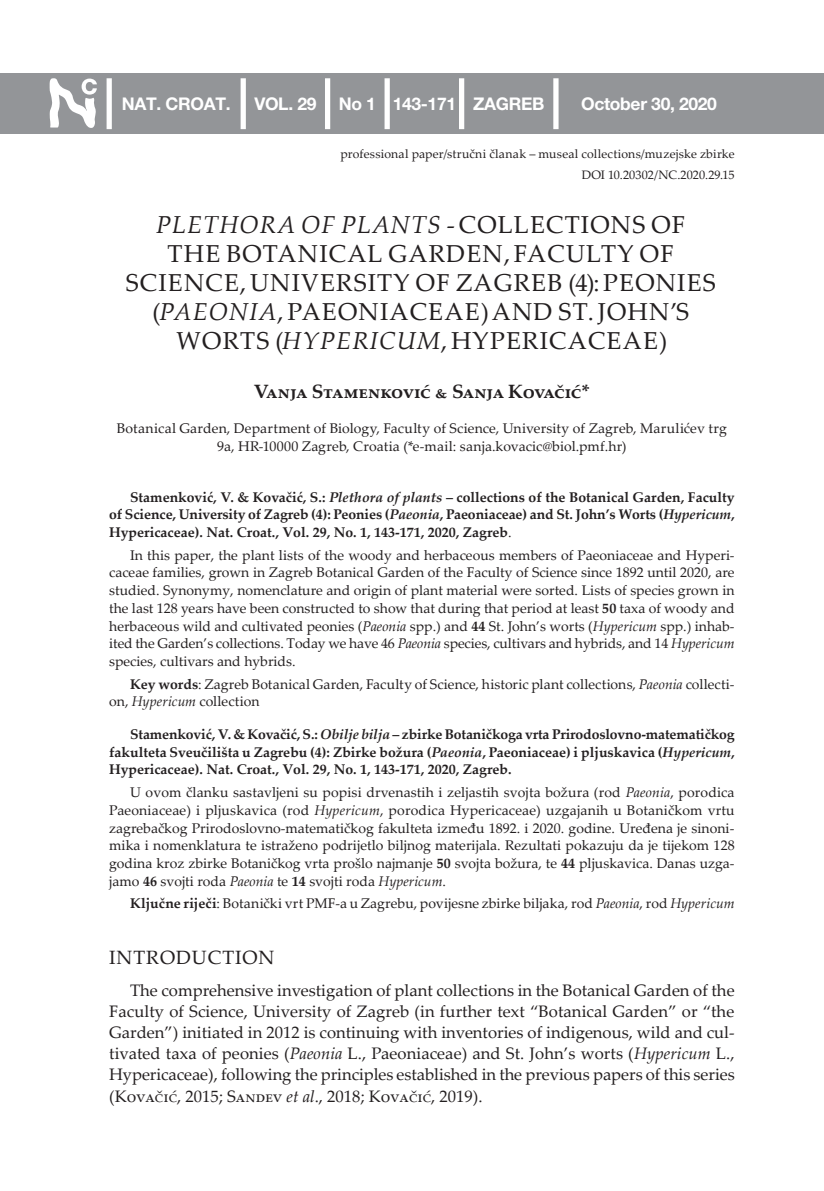
<style>
.page{position:relative;width:824px;height:1191px;background:#fff}
.page>*{position:absolute;margin:0;border:0;box-sizing:border-box;transform-origin:0 0}
.naslov_glavni{font:24.5px/29.1px "Palatino Linotype";letter-spacing:.05em;color:#231f20;text-align:center}
.autor{font:700 19.25px "Palatino Linotype";letter-spacing:-.015em;color:#231f20}
._01_PODNASLOV{font:19.25px "Palatino Linotype";letter-spacing:.05em;color:#231f20}
.t1{font:700 17.5px "Helvetica Neue LT Pro";letter-spacing:-.02em;color:#fff}
.Body_text{font:16.62px/21.2px "Palatino Linotype";letter-spacing:-.005em;color:#231f20;text-align:justify}
.Body_uvodni_text{font:14px/17.7px "Palatino Linotype";color:#231f20;text-align:justify}
.Body_uvodni_text-2{font:700 14px/17.7px "Palatino Linotype";color:#231f20;text-align:justify}
.keywords{font:14px/17.7px "Palatino Linotype";letter-spacing:.005em;color:#231f20}
.adresa{font:14px/17.8px "Palatino Linotype";letter-spacing:.005em;color:#231f20;text-align:center}
.DOI_glava{font:12.25px "Palatino Linotype";letter-spacing:.015em;color:#231f20}
.s1{font-style:italic}
.s2{font-weight:400}
.s3{font-weight:700}
</style>
<div class="page">
<div style="left:0;top:73px;width:823px;height:61px;background:#939598"></div>
<div style="left:107px;top:78px;width:5px;height:51px;background:#fff"></div>
<div style="left:240px;top:78px;width:6px;height:51px;background:#fff"></div>
<div style="left:325px;top:78px;width:5px;height:51px;background:#fff"></div>
<div style="left:384px;top:78px;width:6px;height:51px;background:#fff"></div>
<div style="left:459px;top:78px;width:5px;height:51px;background:#fff"></div>
<div style="left:553px;top:78px;width:5px;height:51px;background:#fff"></div>
<svg style="left:50px;top:78px;width:47px;height:50px"></svg>
<p class="t1" style="left:122px;top:93px;width:110px">NAT. CROAT.</p>
<p class="t1" style="left:254px;top:93px;width:64px">VOL. 29</p>
<p class="t1" style="left:339px;top:93px;width:207px">No 1 143-171 ZAGREB</p>
<p class="t1" style="left:581px;top:93px;width:137px">October 30, 2020</p>
<p class="DOI_glava" style="left:340px;top:145px;width:395px">professional paper/stručni članak – museal collections/muzejske zbirke</p>
<p class="DOI_glava" style="left:581px;top:166px;width:154px">DOI 10.20302/NC.2020.29.15</p>
<p class="naslov_glavni" style="left:126px;top:209px;width:591px"><span class="s1">PLETHORA OF PLANTS</span> - COLLECTIONS OF<br>THE BOTANICAL GARDEN, FACULTY OF SCIENCE, UNIVERSITY OF ZAGREB (4): PEONIES (<span class="s1">PAEONIA</span>, PAEONIACEAE) AND ST. JOHN’S WORTS (<span class="s1">HYPERICUM</span>, HYPERICACEAE)</p>
<p class="autor" style="left:254px;top:378px;width:338px">Vanja Stamenković &amp; Sanja Kovačić*</p>
<p class="adresa" style="left:117px;top:419px;width:611px">Botanical Garden, Department of Biology, Faculty of Science, University of Zagreb, Marulićev trg<br>9a, HR-10000 Zagreb, Croatia (*e-mail: sanja.kovacic@biol.pmf.hr)</p>
<p class="Body_uvodni_text-2" style="left:109px;top:487px;width:627px;text-indent:21px">Stamenković, V. &amp; Kovačić, S.: <span class="s1">Plethora of plants</span> – collections of the Botanical Garden, Faculty of Science, University of Zagreb (4): Peonies (<span class="s1">Paeonia</span>, Paeoniaceae) and St. John’s Worts (<span class="s1">Hypericum</span>, Hypericaceae). Nat. Croat., Vol. 29, No. 1, 143-171, 2020, Zagreb<span class="s2">.</span></p>
<p class="Body_uvodni_text" style="left:109px;top:545px;width:627px;text-indent:21px">In this paper, the plant lists of the woody and herbaceous members of Paeoniaceae and Hyperi&shy;caceae families, grown in Zagreb Botanical Garden of the Faculty of Science since 1892 until 2020, are studied. Synonymy, nomenclature and origin of plant material were sorted. Lists of species grown in the last 128 years have been constructed to show that during that period at least <span class="s3">50</span> taxa of woody and herbaceous wild and cultivated peonies (<span class="s1">Paeonia</span> spp.) and <span class="s3">44</span> St. John’s worts (<span class="s1">Hypericum</span> spp.) inhab&shy;ited the Garden’s collections. Today we have 46 <span class="s1">Paeonia</span> species, cultivars and hybrids, and 14 <span class="s1">Hypericum </span>species, cultivars and hybrids.</p>
<p class="keywords" style="left:109px;top:674px;width:627px;text-indent:21px"><span class="s3">Key words</span>: Zagreb Botanical Garden, Faculty of Science, historic plant collections, <span class="s1">Paeonia</span> collecti&shy;on, <span class="s1">Hypericum</span> collection</p>
<p class="Body_uvodni_text-2" style="left:109px;top:725px;width:627px;text-indent:21px">Stamenković, V. &amp; Kovačić, S.: <span class="s1">Obilje bilja</span> – zbirke Botaničkoga vrta Prirodoslovno-matematičkog fakulteta Sveučilišta u Zagrebu (4): Zbirke božura (<span class="s1">Paeonia</span>, Paeoniaceae) i pljuskavica (<span class="s1">Hypericum</span>, Hypericaceae). Nat. Croat., Vol. 29, No. 1, 143-171, 2020, Zagreb.</p>
<p class="Body_uvodni_text" style="left:109px;top:783px;width:627px;text-indent:21px">U ovom članku sastavljeni su popisi drvenastih i zeljastih svojta božura (rod <span class="s1">Paeonia</span>, porodica Paeoniaceae) i pljuskavica (rod <span class="s1">Hypericum</span>, porodica Hypericaceae) uzgajanih u Botaničkom vrtu zagrebačkog Prirodoslovno-matematičkog fakulteta između 1892. i 2020. godine. Uređena je sinoni&shy;mika i nomenklatura te istraženo podrijetlo biljnog materijala. Rezultati pokazuju da je tijekom 128 godina kroz zbirke Botaničkog vrta prošlo najmanje <span class="s3">50</span> svojta božura, te <span class="s3">44</span> pljuskavica. Danas uzga&shy;jamo <span class="s3">46</span> svojti roda <span class="s1">Paeonia</span> te <span class="s3">14</span> svojti roda <span class="s1">Hypericum</span>.</p>
<p class="keywords" style="left:130px;top:894px;width:606px"><span class="s3">Ključne riječi</span>: Botanički vrt PMF-a u Zagrebu, povijesne zbirke biljaka, rod <span class="s1">Paeonia</span>, rod <span class="s1">Hypericum</span></p>
<p class="_01_PODNASLOV" style="left:109px;top:944px;width:167px">INTRODUCTION</p>
<p class="Body_text" style="left:109px;top:978px;width:627px;text-indent:21px">The comprehensive investigation of plant collections in the Botanical Garden of the Faculty of Science, University of Zagreb (in further text “Botanical Garden” or “the Garden”) initiated in 2012 is continuing with inventories of indigenous, wild and cul&shy;tivated taxa of peonies (<span class="s1">Paeonia</span> L., Paeoniaceae) and St. John’s worts (<span class="s1">Hypericum</span> L., Hypericaceae), following the principles established in the previous papers of this series (Kovačić, 2015; Sandev <span class="s1">et al</span>., 2018; Kovačić, 2019).</p>
</div>
